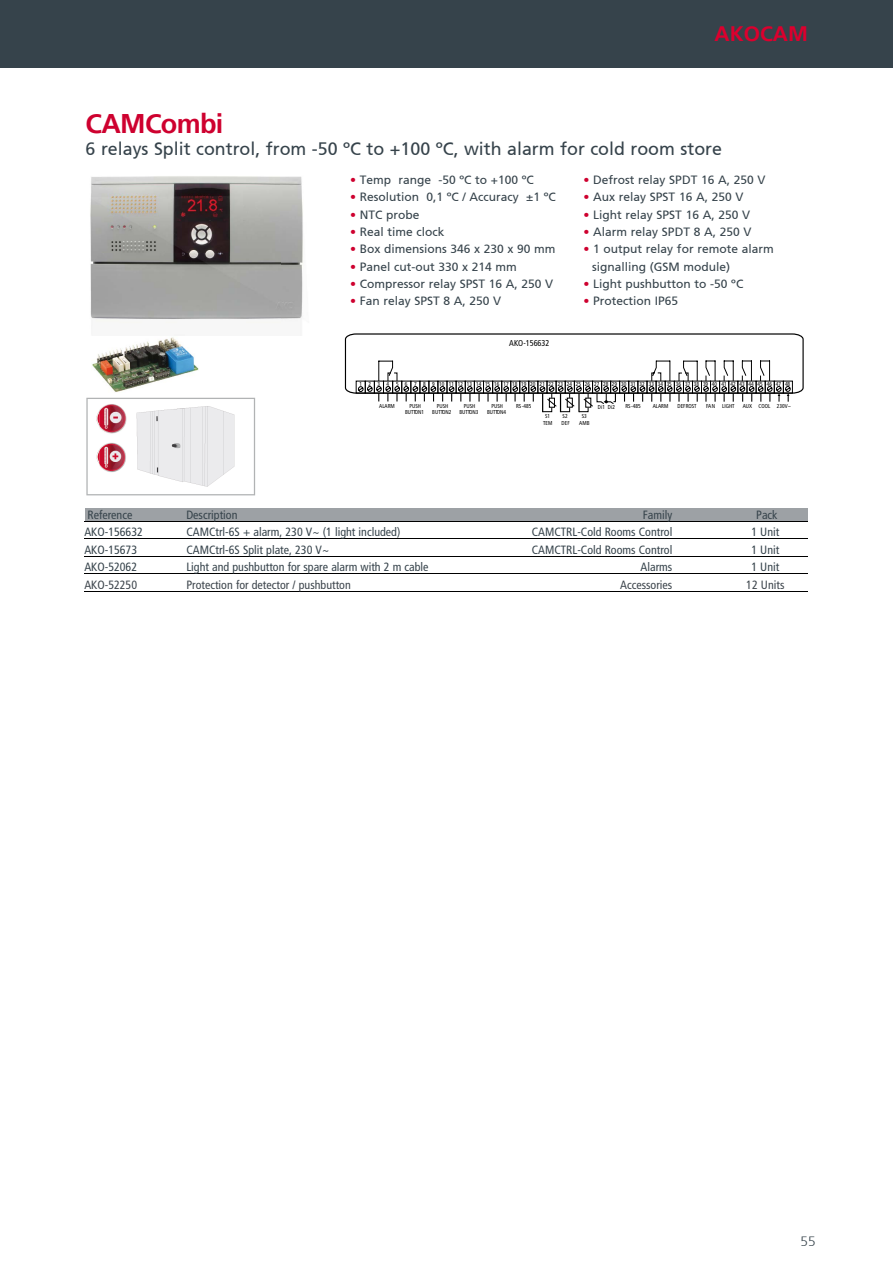
<style>
.page{position:relative;width:893px;height:1263px;background:#fff}
.page>*{position:absolute;margin:0;border:0;box-sizing:border-box;transform-origin:0 0}
.t1{font:700 27px "Frutiger 65";letter-spacing:-.025em;color:#ce012f}
.t2{font:700 21px "Frutiger 65";color:#dc002e}
.t3{font:18px "Frutiger 55 Roman";color:#36434b}
.t4{font:300 13.5px "Frutiger 45";color:#36434b}
.t5{font:12px/17.4px "Frutiger 55 Roman";color:#36434b}
.t6{font:condensed 12px "Frutiger";color:#36434b}
.t7{font:condensed 12px "Frutiger";color:#3d454c}
.t8{font:condensed 8.55px "Frutiger";color:#000}
.t9{font:condensed 5.7px/6.8px "Frutiger";color:#000;text-align:center}
.s1{color:#ce012f}
</style>
<div class="page">
<div style="left:0;top:0;width:893px;height:67px;background:#36434b"></div>
<div style="left:85px;top:509px;width:722px;height:12px;background:#9da1a5"></div>
<hr style="left:84px;top:521px;width:723px;height:1px;background:#000">
<hr style="left:84px;top:538px;width:723px;height:1px;background:#000">
<hr style="left:84px;top:556px;width:723px;height:1px;background:#000">
<hr style="left:84px;top:573px;width:723px;height:1px;background:#000">
<hr style="left:84px;top:591px;width:723px;height:1px;background:#000">
<img style="left:90px;top:176px;width:213px;height:147px">
<img style="left:92px;top:337px;width:107px;height:55px">
<svg style="left:344px;top:333px;width:460px;height:79px"></svg>
<div style="left:528px;top:381px;width:10px;height:12px;border:1px solid #000"></div>
<svg style="left:86px;top:398px;width:169px;height:97px"></svg>
<h2 class="t2" style="left:715px;top:22px;width:95px">AKOCAM</h2>
<h1 class="t1" style="left:86px;top:108px;width:139px">CAMCombi</h1>
<h3 class="t3" style="left:86px;top:138px;width:638px">6 relays Split control, from -50 ºC to +100 ºC, with alarm for cold room store</h3>
<p class="t5" style="left:350px;top:171px;width:185px"><span class="s1">•</span> Temp range -50 ºC to +100 ºC</p>
<p class="t5" style="left:350px;top:188px;width:207px"><span class="s1">•</span> Resolution 0,1 ºC / Accuracy ±1 ºC</p>
<p class="t5" style="left:350px;top:206px;width:71px"><span class="s1">•</span> NTC probe</p>
<p class="t5" style="left:350px;top:223px;width:96px"><span class="s1">•</span> Real time clock</p>
<p class="t5" style="left:350px;top:241px;width:207px"><span class="s1">•</span> Box dimensions 346 x 230 x 90 mm</p>
<p class="t5" style="left:350px;top:258px;width:168px"><span class="s1">•</span> Panel cut-out 330 x 214 mm</p>
<p class="t5" style="left:350px;top:275px;width:205px"><span class="s1">•</span> Compressor relay SPST 16 A, 250 V</p>
<p class="t5" style="left:350px;top:293px;width:153px"><span class="s1">•</span> Fan relay SPST 8 A, 250 V</p>
<p class="t5" style="left:584px;top:171px;width:183px"><span class="s1">•</span> Defrost relay SPDT 16 A, 250 V</p>
<p class="t5" style="left:584px;top:188px;width:161px"><span class="s1">•</span> Aux relay SPST 16 A, 250 V</p>
<p class="t5" style="left:584px;top:206px;width:168px"><span class="s1">•</span> Light relay SPST 16 A, 250 V</p>
<p class="t5" style="left:584px;top:223px;width:169px"><span class="s1">•</span> Alarm relay SPDT 8 A, 250 V</p>
<p class="t5" style="left:592px;top:241px;width:183px;text-indent:-9px"><span class="s1">•</span> 1 output relay for remote alarm signalling (GSM module)</p>
<p class="t5" style="left:584px;top:275px;width:161px"><span class="s1">•</span> Light pushbutton to -50 ºC</p>
<p class="t5" style="left:584px;top:293px;width:96px"><span class="s1">•</span> Protection IP65</p>
<p class="t8" style="left:509px;top:338px;width:42px">AKO-156632</p>
<p class="t9" style="left:360px;top:381px;width:177px">1 2 3 4 5 6 7 8 9 1011121314151617181920</p>
<p class="t9" style="left:630px;top:381px;width:161px">31 32 33 34 35 36 37 38 39 40 41 42 43 44 45 46 47 48</p>
<p class="t9" style="left:540px;top:381px;width:88px">21 22 23 24 25 26 27 28 29 30</p>
<p class="t9" style="left:379px;top:402px;width:17px">ALARM</p>
<p class="t9" style="left:743px;top:402px;width:50px">AUX COOL 230V~</p>
<p class="t9" style="left:598px;top:404px;width:19px">Di1 Di2</p>
<p class="t9" style="left:562px;top:413px;width:10px;text-align:left">S2<br>DEF</p>
<p class="t9" style="left:579px;top:413px;width:12px">S3<br>AMB</p>
<p class="t9" style="left:405px;top:402px;width:21px">PUSH<br>BUTTON1</p>
<p class="t9" style="left:432px;top:402px;width:21px">PUSH<br>BUTTON2</p>
<p class="t9" style="left:491px;top:402px;width:13px">PUSH</p>
<p class="t9" style="left:516px;top:402px;width:17px">RS-485</p>
<p class="t9" style="left:625px;top:402px;width:17px">RS-485</p>
<p class="t9" style="left:653px;top:402px;width:17px">ALARM</p>
<p class="t9" style="left:678px;top:402px;width:21px">DEFROST</p>
<p class="t9" style="left:706px;top:402px;width:30px">FAN LIGHT</p>
<p class="t9" style="left:487px;top:409px;width:21px">BUTTON4</p>
<p class="t9" style="left:459px;top:402px;width:21px">PUSH<br>BUTTON3</p>
<p class="t9" style="left:543px;top:413px;width:11px">S1<br>TEM</p>
<p class="t6" style="left:87px;top:507px;width:46px">Reference</p>
<p class="t6" style="left:186px;top:507px;width:53px">Description</p>
<p class="t6" style="left:643px;top:507px;width:31px">Family</p>
<p class="t6" style="left:756px;top:507px;width:23px">Pack</p>
<p class="t6" style="left:84px;top:525px;width:60px">AKO-156632</p>
<p class="t6" style="left:186px;top:525px;width:215px">CAMCtrl-6S + alarm, 230 V~ (1 light included)</p>
<p class="t6" style="left:532px;top:525px;width:142px">CAMCTRL-Cold Rooms Control</p>
<p class="t6" style="left:751px;top:525px;width:30px">1 Unit</p>
<p class="t6" style="left:84px;top:543px;width:54px">AKO-15673</p>
<p class="t6" style="left:186px;top:543px;width:144px">CAMCtrl-6S Split plate, 230 V~</p>
<p class="t6" style="left:532px;top:543px;width:142px">CAMCTRL-Cold Rooms Control</p>
<p class="t6" style="left:751px;top:543px;width:30px">1 Unit</p>
<p class="t6" style="left:84px;top:560px;width:54px">AKO-52062</p>
<p class="t6" style="left:186px;top:560px;width:244px">Light and pushbutton for spare alarm with 2 m cable</p>
<p class="t6" style="left:641px;top:560px;width:33px">Alarms</p>
<p class="t6" style="left:751px;top:560px;width:30px">1 Unit</p>
<p class="t7" style="left:84px;top:578px;width:54px">AKO-52250</p>
<p class="t7" style="left:186px;top:578px;width:166px">Protection for detector / pushbutton</p>
<p class="t7" style="left:620px;top:578px;width:54px">Accessories</p>
<p class="t7" style="left:746px;top:578px;width:40px">12 Units</p>
<p class="t4" style="left:800px;top:1234px;width:17px">55</p>
</div>
